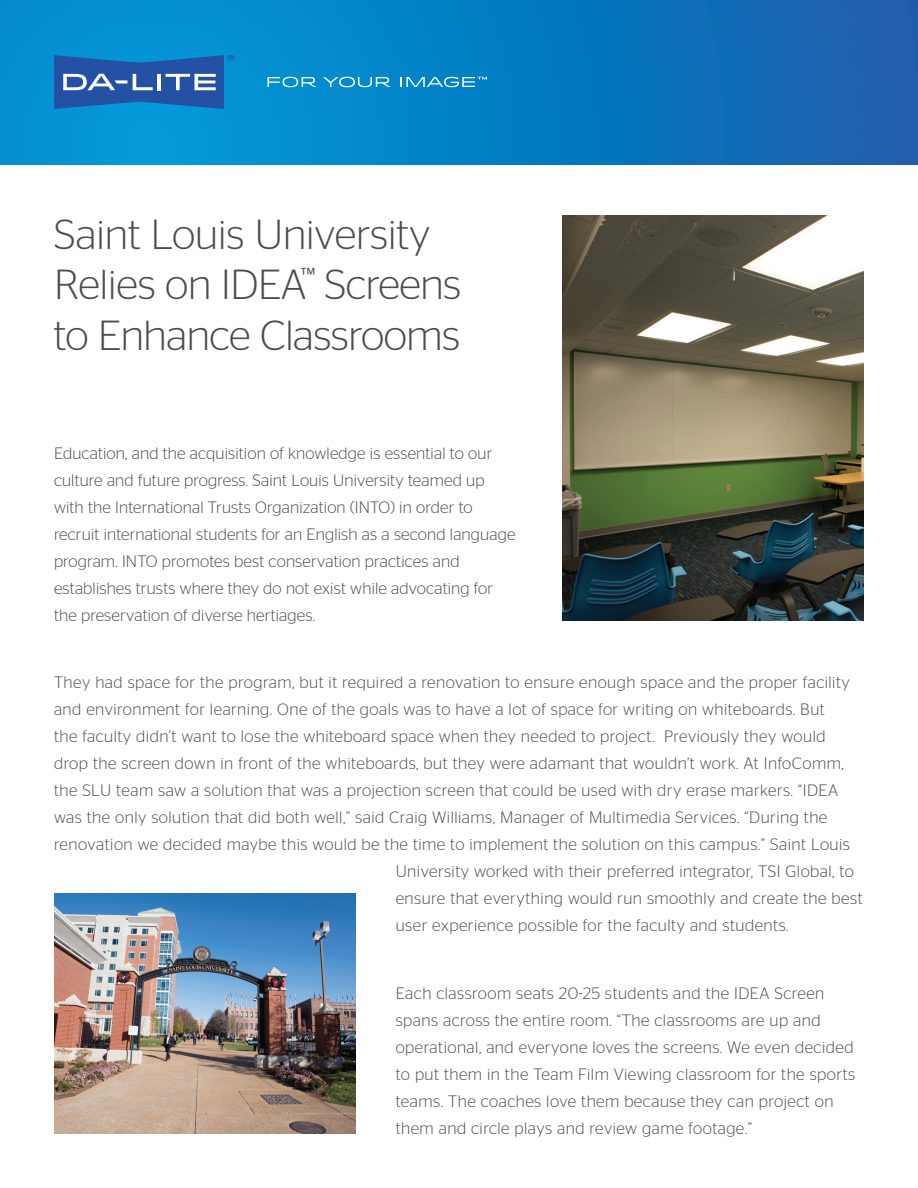
<style>
.page{position:relative;width:918px;height:1188px;background:#fff}
.page>*{position:absolute;margin:0;border:0;box-sizing:border-box;transform-origin:0 0}
.t1{font:300 42px/50.4px "Stag Sans";letter-spacing:-.01em;color:#4b4c4d}
.t2{font:300 16.5px/27px "Stag Sans";letter-spacing:.03em;color:#4b4c4d}
.t3{font:300 16.5px/27px "Stag Sans";letter-spacing:.01em;color:#4b4c4d}
</style>
<div class="page">
<div style="left:0;top:0;width:918px;height:164px;background:linear-gradient(to right,#009cdb,#1560ad)"></div>
<svg style="left:267px;top:77px;width:49px;height:10px"></svg>
<svg style="left:323px;top:77px;width:67px;height:10px"></svg>
<svg style="left:400px;top:77px;width:87px;height:10px"></svg>
<svg style="left:54px;top:55px;width:181px;height:54px;background:#326eb5"></svg>
<img style="left:563px;top:215px;width:301px;height:406px">
<img style="left:54px;top:893px;width:301px;height:241px">
<h1 class="t1" style="left:54px;top:208px;width:409px">Saint Louis University<br>Relies on IDEA<sup>™</sup> Screens to Enhance Classrooms</h1>
<p class="t3" style="left:54px;top:440px;width:463px">Education, and the acquisition of knowledge is essential to our culture and future progress. Saint Louis University teamed up with the International Trusts Organization (INTO) in order to recruit international students for an English as a second language program. INTO promotes best conservation practices and establishes trusts where they do not exist while advocating for the preservation of diverse hertiages.</p>
<p class="t2" style="left:54px;top:669px;width:797px">They had space for the program, but it required a renovation to ensure enough space and the proper facility</p>
<p class="t2" style="left:54px;top:696px;width:772px">and environment for learning. One of the goals was to have a lot of space for writing on whiteboards. But</p>
<p class="t2" style="left:54px;top:723px;width:773px">the faculty didn’t want to lose the whiteboard space when they needed to project. Previously they would</p>
<p class="t2" style="left:54px;top:750px;width:791px">drop the screen down in front of the whiteboards, but they were adamant that wouldn’t work. At InfoComm,</p>
<p class="t2" style="left:54px;top:777px;width:786px">the SLU team saw a solution that was a projection screen that could be used with dry erase markers. “IDEA</p>
<p class="t2" style="left:54px;top:804px;width:775px">was the only solution that did both well,” said Craig Williams, Manager of Multimedia Services. “During the</p>
<p class="t2" style="left:54px;top:831px;width:797px">renovation we decided maybe this would be the time to implement the solution on this campus.” Saint Louis</p>
<p class="t2" style="left:396px;top:858px;width:460px">University worked with their preferred integrator, TSI Global, to</p>
<p class="t2" style="left:396px;top:885px;width:468px">ensure that everything would run smoothly and create the best</p>
<p class="t2" style="left:396px;top:912px;width:394px">user experience possible for the faculty and students.</p>
<p class="t2" style="left:396px;top:979px;width:461px">Each classroom seats 20-25 students and the IDEA Screen spans across the entire room. “The classrooms are up and operational, and everyone loves the screens. We even decided to put them in the Team Film Viewing classroom for the sports teams. The coaches love them because they can project on them and circle plays and review game footage.”</p>
</div>
